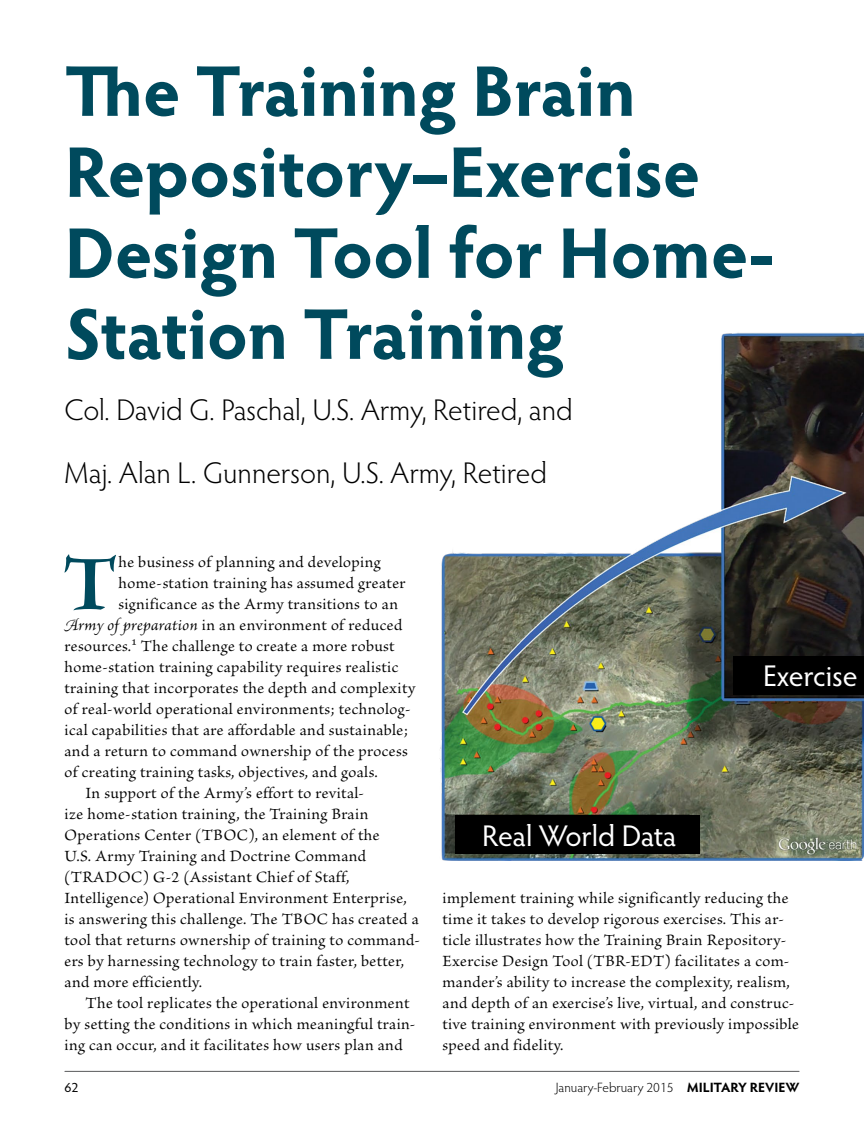
<style>
.page{position:relative;width:864px;height:1134px;background:#fff}
.page>*{position:absolute;margin:0;border:0;box-sizing:border-box;transform-origin:0 0}
.t1{font:87.3px "Brioso Pro Bold Disp";color:#004a5d}
.t2{font:700 72px/81px "Hypatia Sans Pro";color:#004a5d}
.t3{font:300 30px/63px "Hypatia Sans Pro";color:#000}
.t4{font:30px "Hypatia Sans Pro";letter-spacing:-.005em;color:#fff}
.t5{font:16.5px/21px "Brioso Pro";letter-spacing:.02em;color:#000}
.t6{font:300 13.5px "Hypatia Sans Pro";color:#000}
.t7{font:13.5px "Hypatia Sans Pro";color:#000}
.s1{font-style:italic}
.s2{font-weight:700}
</style>
<div class="page">
<hr style="left:65px;top:1071px;width:734px;height:1px;background:#58595b">
<img style="left:440px;top:332px;width:424px;height:528px">
<div style="left:455px;top:815px;width:245px;height:39px;background:#000"></div>
<div style="left:733px;top:656px;width:131px;height:38px;background:#000"></div>
<h2 class="t2" style="left:64px;top:47px;width:711px">The Training Brain<br>Repository–Exercise<br>Design Tool for Home-<br>Station Training</h2>
<h3 class="t3" style="left:64px;top:378px;width:510px">Col. David G. Paschal, U.S. Army, Retired, and<br>Maj. Alan L. Gunnerson, U.S. Army, Retired</h3>
<h1 class="t1" style="left:62px;top:538px;width:56px">T</h1>
<p class="t5" style="left:119px;top:552px;width:263px">he business of planning and developing</p>
<p class="t5" style="left:119px;top:573px;width:289px">home-station training has assumed greater</p>
<p class="t5" style="left:119px;top:594px;width:281px">significance as the Army transitions to an</p>
<p class="t5" style="left:64px;top:615px;width:339px"><span class="s1">Army of preparation</span> in an environment of reduced</p>
<p class="t5" style="left:64px;top:636px;width:332px">resources.1 The challenge to create a more robust</p>
<p class="t5" style="left:64px;top:657px;width:336px">home-station training capability requires realistic</p>
<p class="t5" style="left:64px;top:678px;width:352px">training that incorporates the depth and complexity</p>
<p class="t5" style="left:64px;top:699px;width:348px">of real-world operational environments; technolog-</p>
<p class="t5" style="left:64px;top:720px;width:345px">ical capabilities that are affordable and sustainable;</p>
<p class="t5" style="left:64px;top:741px;width:345px">and a return to command ownership of the process</p>
<p class="t5" style="left:64px;top:762px;width:315px">of creating training tasks, objectives, and goals.</p>
<p class="t5" style="left:86px;top:783px;width:280px">In support of the Army’s effort to revital-</p>
<p class="t5" style="left:65px;top:804px;width:305px">ize home-station training, the Training Brain</p>
<p class="t5" style="left:65px;top:825px;width:317px">Operations Center (TBOC), an element of the</p>
<p class="t5" style="left:65px;top:846px;width:303px">U.S. Army Training and Doctrine Command</p>
<p class="t5" style="left:65px;top:867px;width:286px">(TRADOC) G-2 (Assistant Chief of Staff,</p>
<p class="t5" style="left:65px;top:888px;width:344px">Intelligence) Operational Environment Enterprise,</p>
<p class="t5" style="left:65px;top:909px;width:356px">is answering this challenge. The TBOC has created a</p>
<p class="t5" style="left:65px;top:930px;width:357px">tool that returns ownership of training to command-</p>
<p class="t5" style="left:65px;top:951px;width:341px">ers by harnessing technology to train faster, better,</p>
<p class="t5" style="left:65px;top:972px;width:139px">and more efficiently.</p>
<p class="t5" style="left:86px;top:993px;width:326px">The tool replicates the operational environment</p>
<p class="t5" style="left:65px;top:1014px;width:353px">by setting the conditions in which meaningful train-</p>
<p class="t5" style="left:65px;top:1035px;width:340px">ing can occur, and it facilitates how users plan and</p>
<h3 class="t4" style="left:482px;top:816px;width:196px">Real World Data</h3>
<h3 class="t4" style="left:763px;top:656px;width:96px">Exercise</h3>
<p class="t5" style="left:443px;top:888px;width:358px">implement training while significantly reducing the time it takes to develop rigorous exercises. This ar&shy;ticle illustrates how the Training Brain Repository-Exercise Design Tool (TBR-EDT) facilitates a com&shy;mander’s ability to increase the complexity, realism, and depth of an exercise’s live, virtual, and construc&shy;tive training environment with previously impossible speed and fidelity.</p>
<p class="t7" style="left:64px;top:1078px;width:15px">62</p>
<p class="t6" style="left:556px;top:1079px;width:245px">January-February 2015 <span class="s2">MILITARY REVIEW</span></p>
</div>
